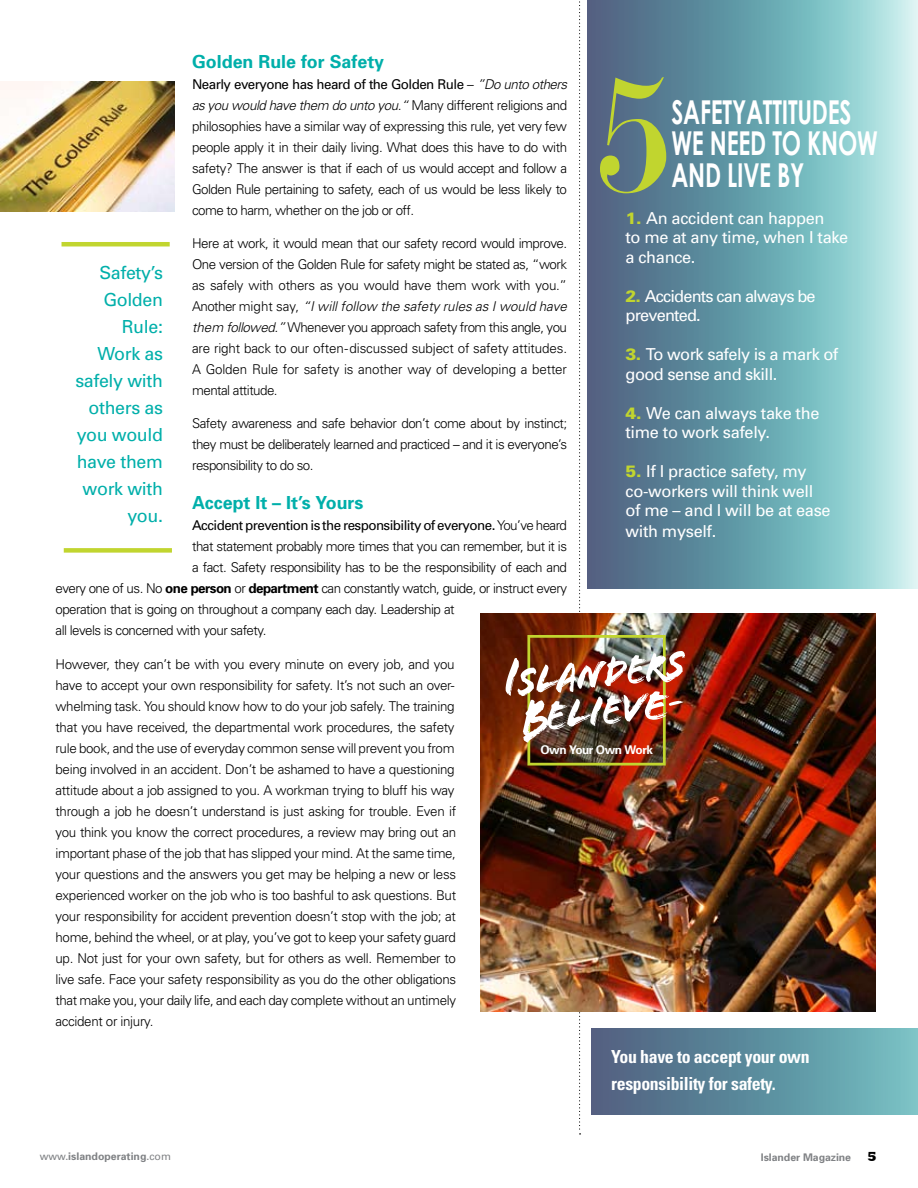
<style>
.page{position:relative;width:918px;height:1188px;background:#fff}
.page>*{position:absolute;margin:0;border:0;box-sizing:border-box;transform-origin:0 0}
.t1{font:174.9px "Modern";color:#c1d52f;scale:.95 1}
.t2{font:700 32.85px/31.5px "Century Gothic";letter-spacing:-.01em;color:#fff;scale:.7 1}
.t3{font:18px/27px "Univers";letter-spacing:-.02em;color:#00afaa;text-align:right}
.t4{font:700 condensed 18px/27px "Univers";letter-spacing:-.02em;color:#fff}
.t5{font:700 18px "Univers";color:#00afaa}
.t6{font:16.5px/19.5px "Univers";letter-spacing:-.02em;color:#fff}
.t7{font:16.5px/19.5px "Univers";letter-spacing:-.05em;color:#fff}
.t8{font:300 13.5px/21px "Univers";letter-spacing:-.025em;color:#000;text-align:justify}
.t9{font:13.5px "Univers";letter-spacing:-.04em;color:#000}
.t10{font:700 12px "Univers";letter-spacing:-.04em;color:#fff}
.t11{font:700 10.5px "Univers";color:#808285}
.s1{font-weight:400}
.s2{font-style:italic}
.s3{font-weight:300}
.s4{font-weight:700}
.s5{font-weight:900;color:#c1d52f}
.s6{font-family:"Rockwell";font-weight:800;font-size:13.5px;color:#000}
</style>
<div class="page">
<svg style="left:685px;top:0;width:233px;height:588px;background:#82bac0"></svg>
<div style="left:64px;top:548px;width:108px;height:5px;background:#c1d52f"></div>
<hr style="left:62px;top:242px;width:108px;height:4px;background:#c1d52f">
<img style="left:480px;top:614px;width:395px;height:397px">
<img style="left:506px;top:0;width:179px;height:1134px">
<img style="left:1px;top:81px;width:173px;height:131px">
<div style="left:591px;top:1029px;width:327px;height:85px;background:linear-gradient(to right,#4c5c7d,#73c1c2)"></div>
<p class="t5" style="left:192px;top:50px;width:194px">Golden Rule for Safety</p>
<p class="t8" style="left:192px;top:73px;width:377px"><span class="s1">Nearly everyone has heard of the Golden Rule</span> – <span class="s2">”Do unto others as you would have them do unto you.“</span> Many different religions and philosophies have a similar way of expressing this rule, yet very few people apply it in their daily living. What does this have to do with safety? The answer is that if each of us would accept and follow a Golden Rule pertaining to safety, each of us would be less likely to come to harm, whether on the job or off.</p>
<p class="t8" style="left:192px;top:232px;width:377px">Here at work, it would mean that our safety record would improve.<br>One version of the Golden Rule for safety might be stated as, “work as safely with others as you would have them work with you.” Another might say, <span class="s2">“I will follow the safety rules as I would have them followed.”</span> Whenever you approach safety from this angle, you are right back to our often-discussed subject of safety attitudes.<br>A Golden Rule for safety is another way of developing a better mental attitude.</p>
<p class="t8" style="left:192px;top:412px;width:377px">Safety awareness and safe behavior don’t come about by instinct; they must be deliberately learned and practiced – and it is everyone’s responsibility to do so.</p>
<p class="t5" style="left:192px;top:491px;width:173px">Accept It – It’s Yours</p>
<p class="t9" style="left:192px;top:517px;width:376px">Accident prevention is the responsibility of everyone. <span class="s3">You’ve heard</span></p>
<p class="t8" style="left:192px;top:535px;width:376px">that statement probably more times that you can remember, but it is</p>
<p class="t8" style="left:192px;top:556px;width:376px">a fact. Safety responsibility has to be the responsibility of each and</p>
<p class="t8" style="left:56px;top:577px;width:513px">every one of us. No <span class="s4">one person</span> or <span class="s4">department</span> can constantly watch, guide, or instruct every</p>
<p class="t8" style="left:56px;top:598px;width:401px">operation that is going on throughout a company each day. Leadership at</p>
<p class="t8" style="left:56px;top:619px;width:213px">all levels is concerned with your safety.</p>
<p class="t8" style="left:56px;top:654px;width:402px;text-align:left">However, they can’t be with you every minute on every job, and you have to accept your own responsibility for safety. It’s not such an over&shy;whelming task. You should know how to do your job safely. The training that you have received, the departmental work procedures, the safety rule book, and the use of everyday common sense will prevent you from being involved in an accident. Don’t be ashamed to have a questioning attitude about a job assigned to you. A workman trying to bluff his way through a job he doesn’t understand is just asking for trouble. Even if you think you know the correct procedures, a review may bring out an important phase of the job that has slipped your mind. At the same time, your questions and the answers you get may be helping a new or less experienced worker on the job who is too bashful to ask questions. But your responsibility for accident prevention doesn’t stop with the job; at home, behind the wheel, or at play, you’ve got to keep your safety guard up. Not just for your own safety, but for others as well. Remember to live safe. Face your safety responsibility as you do the other obligations that make you, your daily life, and each day complete without an untimely accident or injury.</p>
<p class="t1" style="left:594px;top:49px;width:81px">5</p>
<p class="t2" style="left:671px;top:95px;width:296px">SAFETYATTITUDES<br>WE NEED TO KNOW<br>AND LIVE BY</p>
<p class="t6" style="left:626px;top:208px;width:224px"><span class="s5">1.</span> An accident can happen<br>to me at any time, when I take a chance.</p>
<p class="t7" style="left:626px;top:286px;width:192px"><span class="s5">2.</span> Accidents can always be prevented.</p>
<p class="t6" style="left:626px;top:344px;width:214px"><span class="s5">3.</span> To work safely is a mark of good sense and skill.</p>
<p class="t6" style="left:626px;top:403px;width:195px"><span class="s5">4.</span> We can always take the time to work safely.</p>
<p class="t6" style="left:626px;top:461px;width:207px"><span class="s5">5.</span> If I practice safety, my co-workers will think well of me – and I will be at ease</p>
<p class="t6" style="left:626px;top:521px;width:92px">with myself.</p>
<p class="t3" style="left:75px;top:259px;width:89px">Safety’s<br>Golden<br>Rule:<br>Work as safely with others as you would have them work with you.</p>
<p class="t10" style="left:541px;top:742px;width:114px">Own Your Own Work</p>
<p class="t4" style="left:611px;top:1043px;width:200px">You have to accept your own responsibility for safety.</p>
<p class="t11" style="left:40px;top:1150px;width:133px"><span class="s1">www.</span>islandoperating<span class="s1">.com</span></p>
<p class="t11" style="left:761px;top:1150px;width:117px">Islander Magazine <span class="s6">5</span></p>
</div>
